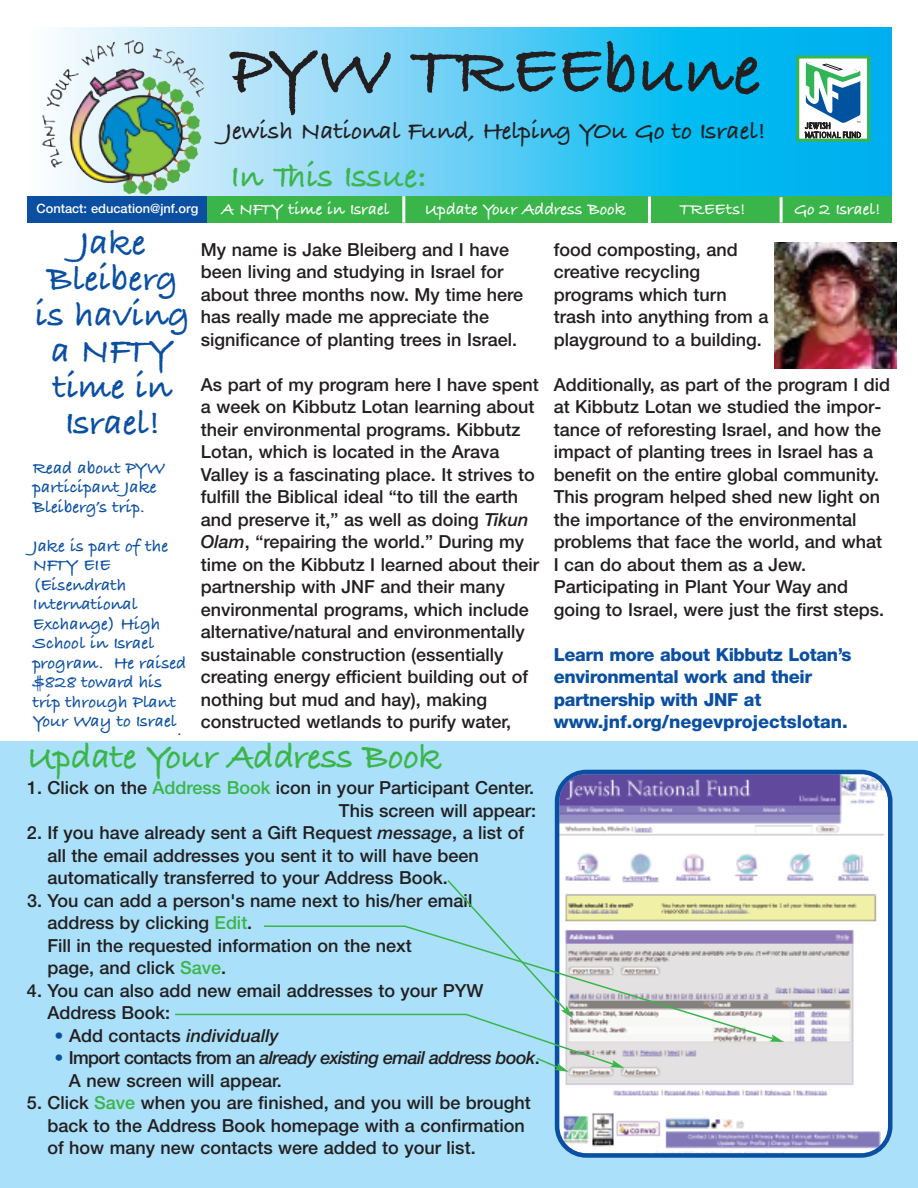
<style>
.page{position:relative;width:918px;height:1188px;background:#fff}
.page>*{position:absolute;margin:0;border:0;box-sizing:border-box;transform-origin:0 0}
.t1{font:73.65px "Bradley Hand ITCTT Bold";color:#231f20}
.t2{font:37.05px/36px "Bradley Hand ITCTT Bold";color:#0a4fa2;text-align:center}
.t3{font:37.05px "Bradley Hand ITCTT Bold";letter-spacing:-.01em;color:#3ab54a}
.t4{font:35.1px "Bradley Hand ITCTT Bold";letter-spacing:-.005em;color:#3ab54a}
.t5{font:25.65px "Bradley Hand ITCTT Bold";color:#231f20}
.t6{font:500 18px/22.5px "Helvetica Neue";color:#231f20}
.t7{font:18px/19.5px "Bradley Hand ITCTT Bold";color:#0a4fa2}
.t8{font:800 18px/22.5px "Helvetica Neue";letter-spacing:-.02em;color:#0a4fa2}
.t9{font:italic 500 18px "Helvetica Neue";color:#231f20}
.t10{font:17.55px "Bradley Hand ITCTT Bold";color:#fff}
.t11{font:500 12.9px "Helvetica Neue";color:#fff}
.s1{font-style:italic}
.s2{color:#3ab54a}
.s3{font-style:normal;color:#0a4fa2}
.s4{font-style:normal}
.s5{color:#0a4fa2}
</style>
<div class="page">
<div style="left:0;top:741px;width:918px;height:447px;background:#aae0f9"></div>
<svg style="left:42px;top:27px;width:850px;height:169px;background:#60caea"></svg>
<div style="left:27px;top:196px;width:216px;height:27px;background:#0a4fa2"></div>
<div style="left:799px;top:59px;width:68px;height:80px;background:#fff"></div>
<svg style="left:805px;top:61px;width:56px;height:77px"></svg>
<div style="left:796px;top:56px;width:74px;height:86px;border:3px solid #3ab54a"></div>
<div style="left:208px;top:196px;width:684px;height:27px;background:#3ab54a"></div>
<hr style="left:402px;top:196px;width:3px;height:27px;background:#fff">
<hr style="left:648px;top:197px;width:3px;height:26px;background:#fff">
<hr style="left:780px;top:197px;width:3px;height:26px;background:#fff">
<img style="left:81px;top:40px;width:103px;height:26px">
<img style="left:775px;top:243px;width:122px;height:125px">
<svg style="left:555px;top:770px;width:337px;height:388px;background:#c8c9dc"></svg>
<svg style="left:403px;top:878px;width:381px;height:194px"></svg>
<hr style="left:175px;top:1014px;width:291px;height:1px;background:#3ab54a">
<hr style="left:264px;top:926px;width:142px;height:1px;background:#3ab54a">
<h1 class="t1" style="left:230px;top:28px;width:532px">PYW TREEbune</h1>
<h3 class="t5" style="left:225px;top:116px;width:542px">Jewish National Fund, Helping YOu Go to Israel!</h3>
<h3 class="t4" style="left:230px;top:157px;width:198px">In This Issue:</h3>
<p class="t10" style="left:221px;top:199px;width:170px">A NFTY time in Israel</p>
<p class="t10" style="left:425px;top:199px;width:202px">Update Your Address Book</p>
<p class="t10" style="left:680px;top:199px;width:68px">TREEts!</p>
<p class="t10" style="left:794px;top:199px;width:88px">Go 2 Israel!</p>
<p class="t11" style="left:36px;top:204px;width:163px">Contact: education@jnf.org</p>
<h2 class="t2" style="left:35px;top:227px;width:156px">Jake<br>Bleiberg is having a NFTY time in<br>Israel!</h2>
<p class="t7" style="left:33px;top:459px;width:134px">Read about PYW participant Jake<br>Bleiberg’s trip.</p>
<p class="t7" style="left:33px;top:537px;width:155px">Jake is part of the<br>NFTY EIE (Eisendrath<br>International<br>Exchange) High<br>School in Israel program. He raised $828 toward his trip through Plant<br>Your Way to Israel</p>
<p class="t7" style="left:177px;top:721px;width:6px">.</p>
<p class="t6" style="left:201px;top:240px;width:324px">My name is Jake Bleiberg and I have been living and studying in Israel for about three months now. My time here has really made me appreciate the significance of planting trees in Israel.</p>
<p class="t6" style="left:201px;top:375px;width:340px">As part of my program here I have spent a week on Kibbutz Lotan learning about their environmental programs. Kibbutz Lotan, which is located in the Arava Valley is a fascinating place. It strives to fulfill the Biblical ideal “to till the earth and preserve it,” as well as doing <span class="s1">Tikun Olam</span>, “repairing the world.” During my time on the Kibbutz I learned about their partnership with JNF and their many environmental programs, which include alternative/natural and environmentally sustainable construction (essentially creating energy efficient building out of nothing but mud and hay), making constructed wetlands to purify water,</p>
<p class="t6" style="left:554px;top:240px;width:216px">food composting, and creative recycling programs which turn trash into anything from a playground to a building.</p>
<p class="t6" style="left:554px;top:375px;width:338px">Additionally, as part of the program I did at Kibbutz Lotan we studied the impor&shy;tance of reforesting Israel, and how the impact of planting trees in Israel has a benefit on the entire global community.<br>This program helped shed new light on the importance of the environmental problems that face the world, and what I can do about them as a Jew.<br>Participating in Plant Your Way and going to Israel, were just the first steps.</p>
<p class="t8" style="left:554px;top:645px;width:299px">Learn more about Kibbutz Lotan’s environmental work and their partnership with JNF at www.jnf.org/negevprojectslotan.</p>
<h2 class="t3" style="left:27px;top:736px;width:416px">Update Your Address Book</h2>
<p class="t6" style="left:27px;top:778px;width:511px;text-align:right">1. Click on the <span class="s2">Address Book</span> icon in your Participant Center.<br>This screen will appear:</p>
<p class="t6" style="left:47px;top:823px;width:478px;text-indent:-20px">2. If you have already sent a Gift Request <span class="s1">message</span>, a list of all the email addresses you sent it to will have been automatically transferred to your Address Book.</p>
<p class="t6" style="left:47px;top:891px;width:426px;text-indent:-20px">3. You can add a person's name next to his/her email address by clicking <span class="s2">Edit</span>.<br>Fill in the requested information on the next<br>page, and click <span class="s2">Save</span>.</p>
<p class="t6" style="left:47px;top:981px;width:437px;text-indent:-20px">4. You can also add new email addresses to your PYW<br>Address Book:</p>
<p class="t9" style="left:55px;top:1029px;width:226px"><span class="s3">•</span> <span class="s4">Add contacts</span> individually</p>
<p class="t6" style="left:69px;top:1048px;width:472px;text-indent:-14px"><span class="s5">•</span> Import contacts from an <span class="s1">already existing email address book</span>.<br>A new screen will appear.</p>
<p class="t6" style="left:47px;top:1093px;width:485px;text-indent:-20px">5. Click <span class="s2">Save</span> when you are finished, and you will be brought back to the Address Book homepage with a confirmation of how many new contacts were added to your list.</p>
</div>
